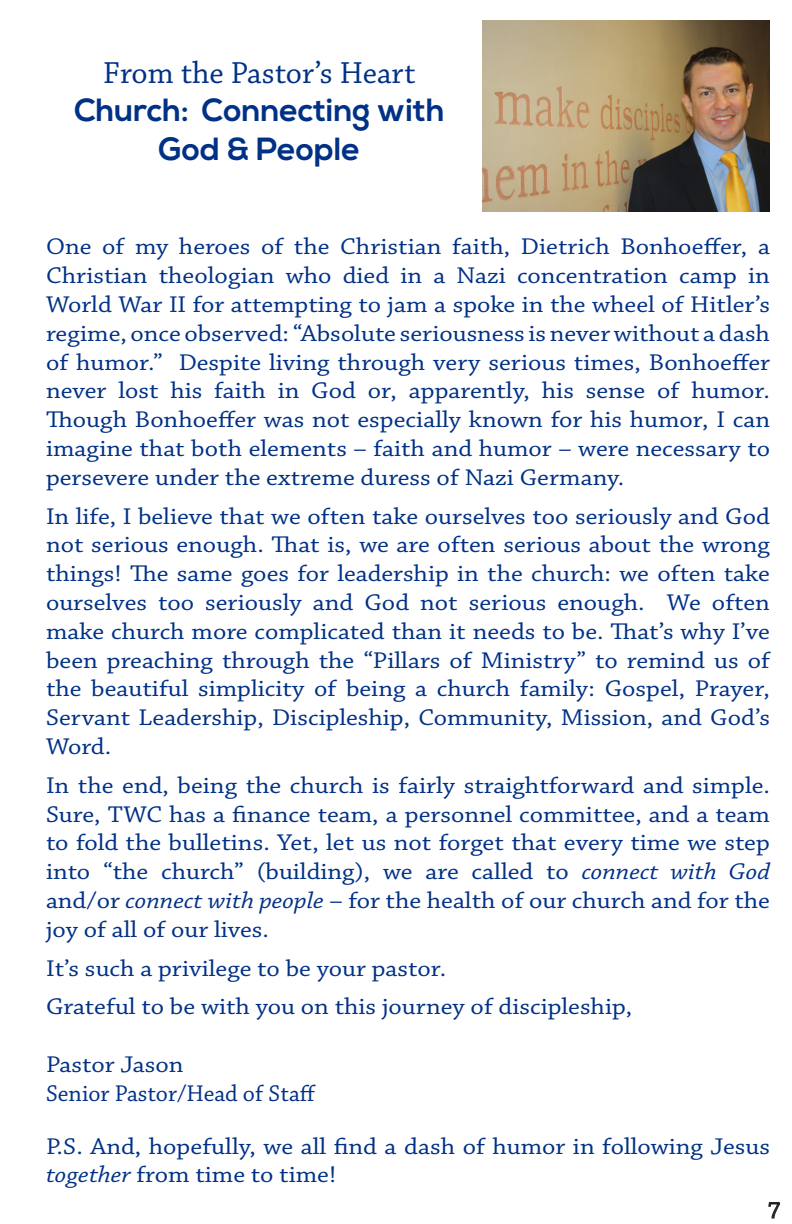
<style>
.page{position:relative;width:792px;height:1224px;background:#fff}
.page>*{position:absolute;margin:0;border:0;box-sizing:border-box;transform-origin:0 0}
.t1{font:700 32px/38.4px "Nexa";color:#003186;text-align:center}
.t2{font:32px "Chaparral Pro";color:#003186}
.t3{font:24px/28.8px "Chaparral Pro";color:#003186;text-align:justify;scale:1.1 1}
.t4{font:24px "Chaparral Pro";color:#003186}
.t5{font:24px "Chaparral Pro";color:#231f20}
.s1{font-style:italic}
</style>
<div class="page">
<svg style="left:768px;top:1202px;width:13px;height:17px"></svg>
<img style="left:483px;top:21px;width:287px;height:191px">
<p class="t2" style="left:103px;top:55px;width:314px">From the Pastor’s Heart</p>
<p class="t1" style="left:74px;top:92px;width:372px">Church: Connecting with<br>God &amp; People</p>
<p class="t3" style="left:46px;top:233px;width:660px">One of my heroes of the Christian faith, Dietrich Bonhoeffer, a Christian theologian who died in a Nazi concentration camp in World War II for attempting to jam a spoke in the wheel of Hitler’s regime, once observed: “Absolute seriousness is never without a dash of humor.” Despite living through very serious times, Bonhoeffer never lost his faith in God or, apparently, his sense of humor.<br>Though Bonhoeffer was not especially known for his humor, I can imagine that both elements – faith and humor – were necessary to persevere under the extreme duress of Nazi Germany.</p>
<p class="t3" style="left:46px;top:503px;width:660px">In life, I believe that we often take ourselves too seriously and God not serious enough. That is, we are often serious about the wrong things! The same goes for leadership in the church: we often take ourselves too seriously and God not serious enough. We often make church more complicated than it needs to be. That’s why I’ve been preaching through the “Pillars of Ministry” to remind us of the beautiful simplicity of being a church family: Gospel, Prayer, Servant Leadership, Discipleship, Community, Mission, and God’s Word.</p>
<p class="t3" style="left:46px;top:772px;width:660px">In the end, being the church is fairly straightforward and simple.<br>Sure, TWC has a finance team, a personnel committee, and a team to fold the bulletins. Yet, let us not forget that every time we step into “the church” (building), we are called to <span class="s1">connect with God </span>and/or <span class="s1">connect with people</span> – for the health of our church and for the joy of all of our lives.</p>
<p class="t3" style="left:46px;top:955px;width:365px">It’s such a privilege to be your pastor.</p>
<p class="t3" style="left:46px;top:993px;width:534px">Grateful to be with you on this journey of discipleship,</p>
<p class="t3" style="left:46px;top:1051px;width:127px">Pastor Jason</p>
<p class="t4" style="left:46px;top:1080px;width:271px">Senior Pastor/Head of Staff</p>
<p class="t3" style="left:46px;top:1133px;width:660px">P.S. And, hopefully, we all find a dash of humor in following Jesus <span class="s1">together</span> from time to time!</p>
<p class="t5" style="left:768px;top:1197px;width:14px">7</p>
</div>
